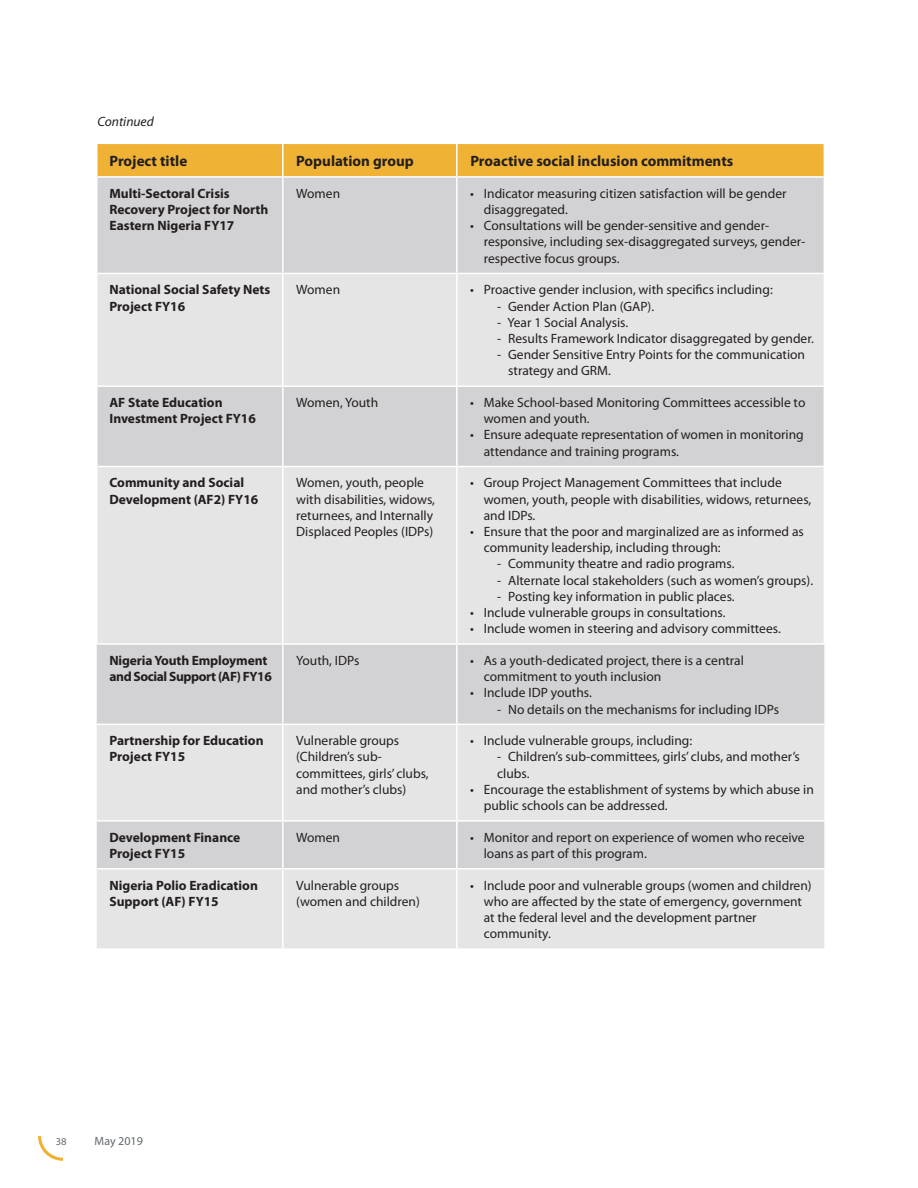
<style>
.page{position:relative;width:918px;height:1188px;background:#fff}
.page>*{position:absolute;margin:0;border:0;box-sizing:border-box;transform-origin:0 0}
.t1{font:700 15px "Myriad Pro";color:#231f20}
.t2{font:13.5px/16.2px "Myriad Pro";color:#231f20}
.t3{font:700 13.5px/16.2px "Myriad Pro";color:#231f20}
.t4{font:700 13.5px/16.2px "Myriad Pro";letter-spacing:-.02em;color:#231f20}
.t5{font:italic 13.5px "Myriad Pro";color:#231f20}
.t6{font:12px "Myriad Pro";color:#62696d}
.t7{font:10.5px "Myriad Pro";color:#62696d}
</style>
<div class="page">
<svg style="left:38px;top:1136px;width:25px;height:25px"></svg>
<div style="left:98px;top:144px;width:726px;height:32px;background:#efb235"></div>
<div style="left:98px;top:178px;width:726px;height:95px;background:#d2d1d3"></div>
<svg style="left:97px;top:274px;width:727px;height:674px;background:#dfdee0"></svg>
<svg style="left:96px;top:144px;width:2px;height:33px"></svg>
<svg style="left:97px;top:177px;width:1px;height:96px"></svg>
<svg style="left:97px;top:274px;width:1px;height:112px"></svg>
<svg style="left:97px;top:386px;width:1px;height:80px"></svg>
<svg style="left:97px;top:466px;width:1px;height:177px"></svg>
<hr style="left:456px;top:144px;width:2px;height:32px;background:#fff">
<hr style="left:456px;top:178px;width:2px;height:95px;background:#fff">
<hr style="left:456px;top:274px;width:2px;height:111px;background:#fff">
<hr style="left:456px;top:387px;width:2px;height:79px;background:#fff">
<hr style="left:456px;top:467px;width:2px;height:176px;background:#fff">
<hr style="left:456px;top:645px;width:2px;height:79px;background:#fff">
<hr style="left:456px;top:725px;width:2px;height:95px;background:#fff">
<hr style="left:456px;top:822px;width:2px;height:46px;background:#fff">
<hr style="left:456px;top:870px;width:2px;height:78px;background:#fff">
<hr style="left:95px;top:643px;width:188px;height:2px;background:#fff">
<hr style="left:283px;top:643px;width:174px;height:2px;background:#fff">
<hr style="left:457px;top:643px;width:369px;height:2px;background:#fff">
<hr style="left:282px;top:144px;width:2px;height:32px;background:#fff">
<hr style="left:282px;top:178px;width:2px;height:95px;background:#fff">
<hr style="left:282px;top:274px;width:2px;height:111px;background:#fff">
<hr style="left:98px;top:385px;width:185px;height:2px;background:#fff">
<hr style="left:283px;top:385px;width:174px;height:2px;background:#fff">
<hr style="left:282px;top:387px;width:2px;height:79px;background:#fff">
<hr style="left:457px;top:385px;width:367px;height:2px;background:#fff">
<hr style="left:98px;top:466px;width:185px;height:1px;background:#fff">
<hr style="left:283px;top:466px;width:174px;height:1px;background:#fff">
<hr style="left:282px;top:467px;width:2px;height:176px;background:#fff">
<hr style="left:457px;top:466px;width:367px;height:1px;background:#fff">
<hr style="left:282px;top:645px;width:2px;height:79px;background:#fff">
<hr style="left:95px;top:724px;width:188px;height:1px;background:#fff">
<hr style="left:283px;top:724px;width:174px;height:1px;background:#fff">
<hr style="left:282px;top:725px;width:2px;height:95px;background:#fff">
<hr style="left:457px;top:724px;width:369px;height:1px;background:#fff">
<hr style="left:95px;top:820px;width:188px;height:2px;background:#fff">
<hr style="left:283px;top:820px;width:174px;height:2px;background:#fff">
<hr style="left:282px;top:822px;width:2px;height:46px;background:#fff">
<hr style="left:457px;top:820px;width:369px;height:2px;background:#fff">
<hr style="left:95px;top:868px;width:188px;height:2px;background:#fff">
<hr style="left:283px;top:868px;width:174px;height:2px;background:#fff">
<hr style="left:282px;top:870px;width:2px;height:78px;background:#fff">
<hr style="left:457px;top:868px;width:369px;height:2px;background:#fff">
<p class="t5" style="left:97px;top:114px;width:58px">Continued</p>
<p class="t1" style="left:110px;top:151px;width:79px">Project title</p>
<p class="t1" style="left:296px;top:151px;width:119px">Population group</p>
<p class="t1" style="left:470px;top:151px;width:265px">Proactive social inclusion commitments</p>
<p class="t3" style="left:110px;top:185px;width:161px">Multi-Sectoral Crisis<br>Recovery Project for North<br>Eastern Nigeria FY17</p>
<p class="t2" style="left:296px;top:185px;width:45px">Women</p>
<p class="t2" style="left:484px;top:185px;width:304px;text-indent:-14px">• Indicator measuring citizen satisfaction will be gender disaggregated.</p>
<p class="t2" style="left:484px;top:217px;width:323px;text-indent:-14px">• Consultations will be gender-sensitive and gender&shy;responsive, including sex-disaggregated surveys, gender&shy;respective focus groups.</p>
<p class="t3" style="left:109px;top:281px;width:162px">National Social Safety Nets<br>Project FY16</p>
<p class="t2" style="left:296px;top:282px;width:45px">Women</p>
<p class="t2" style="left:470px;top:282px;width:304px">• Proactive gender inclusion, with specifics including:</p>
<p class="t2" style="left:497px;top:298px;width:158px">- Gender Action Plan (GAP).</p>
<p class="t2" style="left:497px;top:314px;width:132px">- Year 1 Social Analysis.</p>
<p class="t2" style="left:497px;top:330px;width:318px">- Results Framework Indicator disaggregated by gender.</p>
<p class="t2" style="left:508px;top:346px;width:298px;text-indent:-11px">- Gender Sensitive Entry Points for the communication strategy and GRM.</p>
<p class="t3" style="left:109px;top:394px;width:148px">AF State Education<br>Investment Project FY16</p>
<p class="t2" style="left:296px;top:394px;width:84px">Women, Youth</p>
<p class="t2" style="left:484px;top:394px;width:323px;text-indent:-14px">• Make School-based Monitoring Committees accessible to women and youth.</p>
<p class="t2" style="left:484px;top:427px;width:321px;text-indent:-14px">• Ensure adequate representation of women in monitoring attendance and training programs.</p>
<p class="t3" style="left:109px;top:474px;width:150px">Community and Social<br>Development (AF2) FY16</p>
<p class="t2" style="left:296px;top:475px;width:140px">Women, youth, people with disabilities, widows, returnees, and Internally<br>Displaced Peoples (IDPs)</p>
<p class="t2" style="left:484px;top:475px;width:329px;text-indent:-14px">• Group Project Management Committees that include women, youth, people with disabilities, widows, returnees, and IDPs.</p>
<p class="t2" style="left:484px;top:523px;width:322px;text-indent:-13px">• Ensure that the poor and marginalized are as informed as community leadership, including through:</p>
<p class="t2" style="left:497px;top:556px;width:239px">- Community theatre and radio programs.</p>
<p class="t2" style="left:497px;top:572px;width:317px">- Alternate local stakeholders (such as women’s groups).</p>
<p class="t2" style="left:497px;top:588px;width:239px">- Posting key information in public places.</p>
<p class="t2" style="left:470px;top:604px;width:257px">• Include vulnerable groups in consultations.</p>
<p class="t2" style="left:470px;top:620px;width:312px">• Include women in steering and advisory committees.</p>
<p class="t4" style="left:109px;top:652px;width:164px">Nigeria Youth Employment and Social Support (AF) FY16</p>
<p class="t2" style="left:296px;top:652px;width:65px">Youth, IDPs</p>
<p class="t2" style="left:484px;top:652px;width:262px;text-indent:-14px">• As a youth-dedicated project, there is a central commitment to youth inclusion</p>
<p class="t2" style="left:470px;top:684px;width:123px">• Include IDP youths.</p>
<p class="t2" style="left:497px;top:701px;width:283px">- No details on the mechanisms for including IDPs</p>
<p class="t3" style="left:109px;top:732px;width:156px">Partnership for Education<br>Project FY15</p>
<p class="t2" style="left:296px;top:732px;width:134px">Vulnerable groups (Children’s sub&shy;committees, girls’ clubs, and mother’s clubs)</p>
<p class="t2" style="left:470px;top:732px;width:224px">• Include vulnerable groups, including:</p>
<p class="t2" style="left:497px;top:749px;width:304px">- Children’s sub-committees, girls’ clubs, and mother’s clubs.</p>
<p class="t2" style="left:484px;top:781px;width:332px;text-indent:-14px">• Encourage the establishment of systems by which abuse in public schools can be addressed.</p>
<p class="t3" style="left:109px;top:829px;width:132px">Development Finance<br>Project FY15</p>
<p class="t2" style="left:296px;top:829px;width:45px">Women</p>
<p class="t2" style="left:484px;top:829px;width:322px;text-indent:-14px">• Monitor and report on experience of women who receive loans as part of this program.</p>
<p class="t3" style="left:109px;top:877px;width:150px">Nigeria Polio Eradication<br>Support (AF) FY15</p>
<p class="t2" style="left:296px;top:877px;width:125px">Vulnerable groups (women and children)</p>
<p class="t2" style="left:484px;top:877px;width:329px;text-indent:-13px">• Include poor and vulnerable groups (women and children) who are affected by the state of emergency, government at the federal level and the development partner community.</p>
<p class="t7" style="left:56px;top:1135px;width:12px">38</p>
<p class="t6" style="left:95px;top:1133px;width:50px">May 2019</p>
</div>
